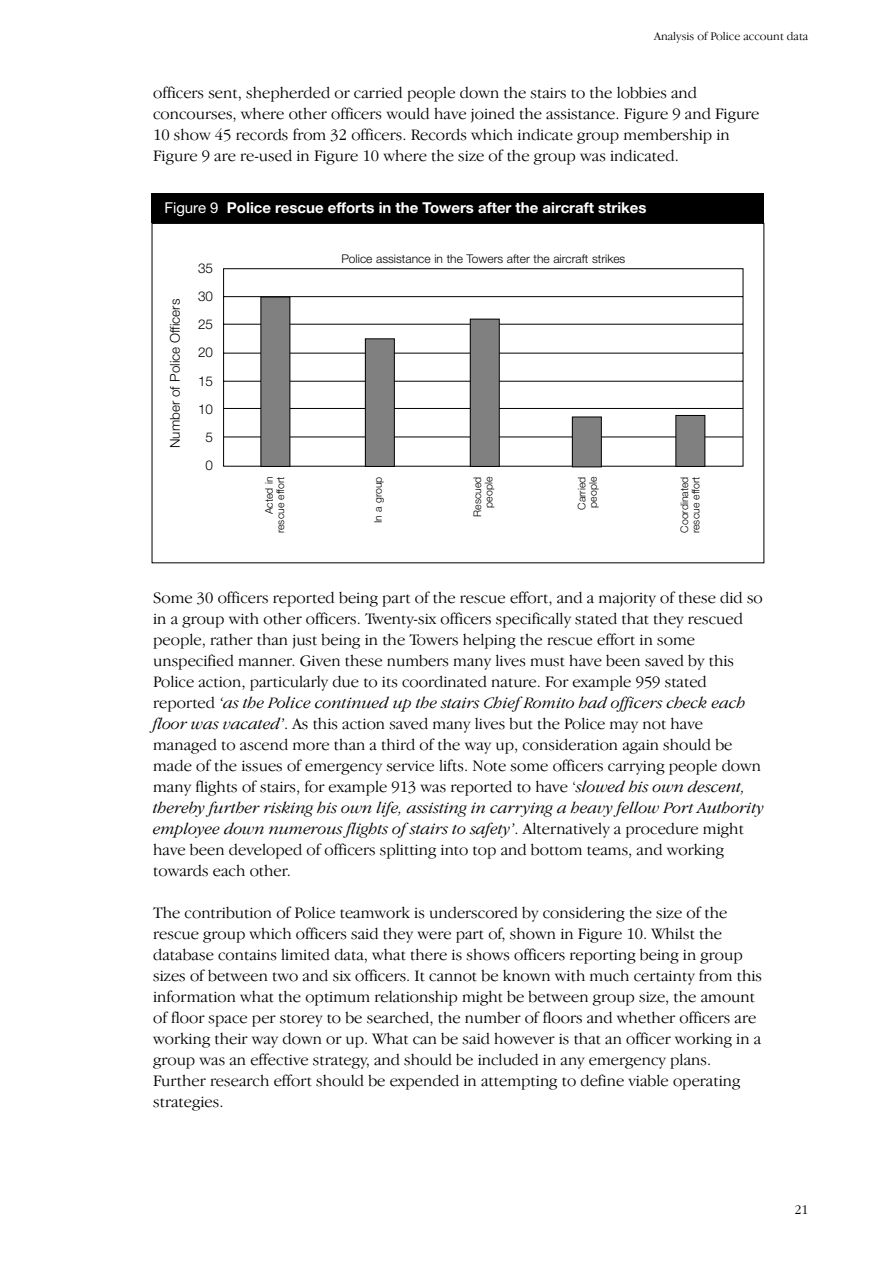
<style>
.page{position:relative;width:893px;height:1263px;background:#fff}
.page>*{position:absolute;margin:0;border:0;box-sizing:border-box;transform-origin:0 0}
.t1{font:300 16.5px/21px "Garamond IT Cby BT";color:#000}
.t2{font:700 15px "Helvetica Neue";color:#fff}
.t3{font:300 13.5px/28px "Helvetica Neue";color:#000;text-align:center}
.t4{font:300 13.5px "Garamond IT Cby BT";color:#000}
.t5{font:300 12px "Helvetica Neue";color:#000}
.t6{font:300 12px "Garamond IT Cby BT";color:#000}
.t7{font:300 10.5px/11.2px "Helvetica Neue";color:#000;text-align:right}
.s1{font-weight:400}
.s2{font-style:italic}
</style>
<div class="page">
<svg style="left:223px;top:268px;width:520px;height:199px"></svg>
<hr style="left:223px;top:408px;width:520px;height:1px;background:#000">
<hr style="left:223px;top:437px;width:520px;height:1px;background:#000">
<div style="left:261px;top:297px;width:28px;height:169px;background:#808080"></div>
<div style="left:260px;top:297px;width:30px;height:170px;border:1px solid #000"></div>
<div style="left:366px;top:339px;width:28px;height:127px;background:#808080"></div>
<div style="left:365px;top:338px;width:30px;height:129px;border:1px solid #000"></div>
<div style="left:470px;top:319px;width:29px;height:147px;background:#808080"></div>
<div style="left:470px;top:319px;width:29px;height:148px;border:1px solid #000"></div>
<div style="left:572px;top:417px;width:29px;height:50px;background:#808080"></div>
<div style="left:572px;top:417px;width:29px;height:50px;border:1px solid #000"></div>
<div style="left:676px;top:416px;width:28px;height:50px;background:#808080"></div>
<div style="left:675px;top:415px;width:30px;height:52px;border:1px solid #000"></div>
<div style="left:152px;top:193px;width:612px;height:30px;background:#000"></div>
<p class="t6" style="left:654px;top:32px;width:155px">Analysis of Police account data</p>
<p class="t1" style="left:153px;top:84px;width:608px">officers sent, shepherded or carried people down the stairs to the lobbies and concourses, where other officers would have joined the assistance. Figure 9 and Figure 10 show 45 records from 32 officers. Records which indicate group membership in Figure 9 are re-used in Figure 10 where the size of the group was indicated.</p>
<p class="t2" style="left:164px;top:203px;width:483px"><span class="s1">Figure 9</span> Police rescue efforts in the Towers after the aircraft strikes</p>
<p class="t3" style="left:162px;top:448px;width:151px;rotate:-90deg">Number of Police Officers</p>
<p class="t3" style="left:198px;top:256px;width:17px">35<br>30<br>25<br>20<br>15<br>10<br>5<br>0</p>
<p class="t5" style="left:341px;top:255px;width:285px">Police assistance in the Towers after the aircraft strikes</p>
<p class="t7" style="left:265px;top:533px;width:58px;rotate:-90deg">Acted in rescue effort</p>
<p class="t7" style="left:374px;top:523px;width:48px;rotate:-90deg">In a group</p>
<p class="t7" style="left:473px;top:517px;width:42px;rotate:-90deg">Rescued people</p>
<p class="t7" style="left:577px;top:510px;width:34px;text-align:left;rotate:-90deg">Carried people</p>
<p class="t7" style="left:680px;top:533px;width:58px;text-align:left;rotate:-90deg">Coordinated rescue effort</p>
<p class="t1" style="left:153px;top:588px;width:612px">Some 30 officers reported being part of the rescue effort, and a majority of these did so in a group with other officers. Twenty-six officers specifically stated that they rescued people, rather than just being in the Towers helping the rescue effort in some unspecified manner. Given these numbers many lives must have been saved by this Police action, particularly due to its coordinated nature. For example 959 stated reported <span class="s2">‘as the Police continued up the stairs Chief Romito had officers check each floor was vacated’</span>. As this action saved many lives but the Police may not have managed to ascend more than a third of the way up, consideration again should be made of the issues of emergency service lifts. Note some officers carrying people down many flights of stairs, for example 913 was reported to have ‘<span class="s2">slowed his own descent, thereby further risking his own life, assisting in carrying a heavy fellow Port Authority employee down numerous flights of stairs to safety’</span>. Alternatively a procedure might have been developed of officers splitting into top and bottom teams, and working towards each other.</p>
<p class="t1" style="left:153px;top:903px;width:610px">The contribution of Police teamwork is underscored by considering the size of the rescue group which officers said they were part of, shown in Figure 10. Whilst the database contains limited data, what there is shows officers reporting being in group sizes of between two and six officers. It cannot be known with much certainty from this information what the optimum relationship might be between group size, the amount of floor space per storey to be searched, the number of floors and whether officers are working their way down or up. What can be said however is that an officer working in a group was an effective strategy, and should be included in any emergency plans.<br>Further research effort should be expended in attempting to define viable operating strategies.</p>
<p class="t4" style="left:794px;top:1204px;width:15px">21</p>
</div>
